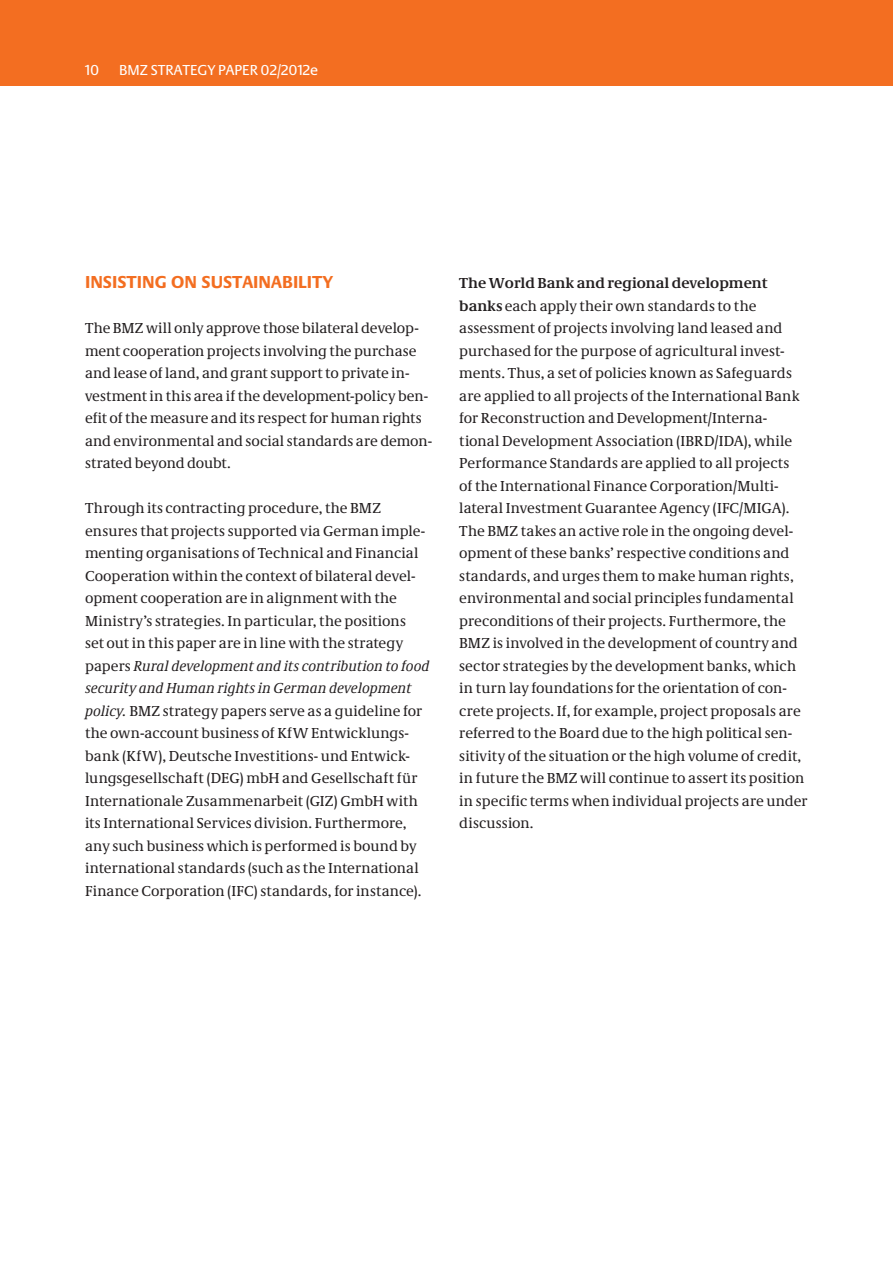
<style>
.page{position:relative;width:893px;height:1263px;background:#fff}
.page>*{position:absolute;margin:0;border:0;box-sizing:border-box;transform-origin:0 0}
.t1{font:700 18px "Neue Praxis";letter-spacing:.105em;color:#f36e21}
.t2{font:15px/22.5px "Neue Demos";letter-spacing:.005em;color:#231f20}
.t3{font:15px "Neue Praxis";color:#fff}
.s1{font-style:italic}
.s2{font-weight:700}
</style>
<div class="page">
<div style="left:0;top:0;width:893px;height:85px;background:#f36e21"></div>
<p class="t3" style="left:85px;top:61px;width:16px">10</p>
<p class="t3" style="left:119px;top:61px;width:201px">BMZ STRATEGY PAPER 02/2012E</p>
<h3 class="t1" style="left:85px;top:271px;width:248px">INSISTING ON SUSTAINABILITY</h3>
<p class="t2" style="left:85px;top:317px;width:349px">The BMZ will only approve those bilateral develop&shy;ment cooperation projects involving the purchase and lease of land, and grant support to private in&shy;vestment in this area if the development-policy ben&shy;efit of the measure and its respect for human rights and environmental and social standards are demon&shy;strated beyond doubt.</p>
<p class="t2" style="left:85px;top:497px;width:346px">Through its contracting procedure, the BMZ ensures that projects supported via German imple&shy;menting organisations of Technical and Financial Cooperation within the context of bilateral devel&shy;opment cooperation are in alignment with the Ministry’s strategies. In particular, the positions<br>set out in this paper are in line with the strategy papers <span class="s1">Rural development and its contribution to food security and Human rights in German development policy.</span> BMZ strategy papers serve as a guideline for the own-account business of KfW Entwicklungs&shy;bank (KfW), Deutsche Investitions- und Entwick&shy;lungsgesellschaft (DEG) mbH and Gesellschaft für Internationale Zusammenarbeit (GIZ) GmbH with its International Services division. Furthermore, any such business which is performed is bound by international standards (such as the International Finance Corporation (IFC) standards, for instance).</p>
<p class="t2" style="left:459px;top:272px;width:350px"><span class="s2">The World Bank and regional development banks</span> each apply their own standards to the assessment of projects involving land leased and purchased for the purpose of agricultural invest&shy;ments. Thus, a set of policies known as Safeguards are applied to all projects of the International Bank for Reconstruction and Development/Interna&shy;tional Development Association (IBRD/IDA), while Performance Standards are applied to all projects<br>of the International Finance Corporation/Multi&shy;lateral Investment Guarantee Agency (IFC/MIGA).<br>The BMZ takes an active role in the ongoing devel&shy;opment of these banks’ respective conditions and standards, and urges them to make human rights, environmental and social principles fundamental preconditions of their projects. Furthermore, the BMZ is involved in the development of country and sector strategies by the development banks, which in turn lay foundations for the orientation of con&shy;crete projects. If, for example, project proposals are referred to the Board due to the high political sen&shy;sitivity of the situation or the high volume of credit, in future the BMZ will continue to assert its position in specific terms when individual projects are under discussion.</p>
</div>
